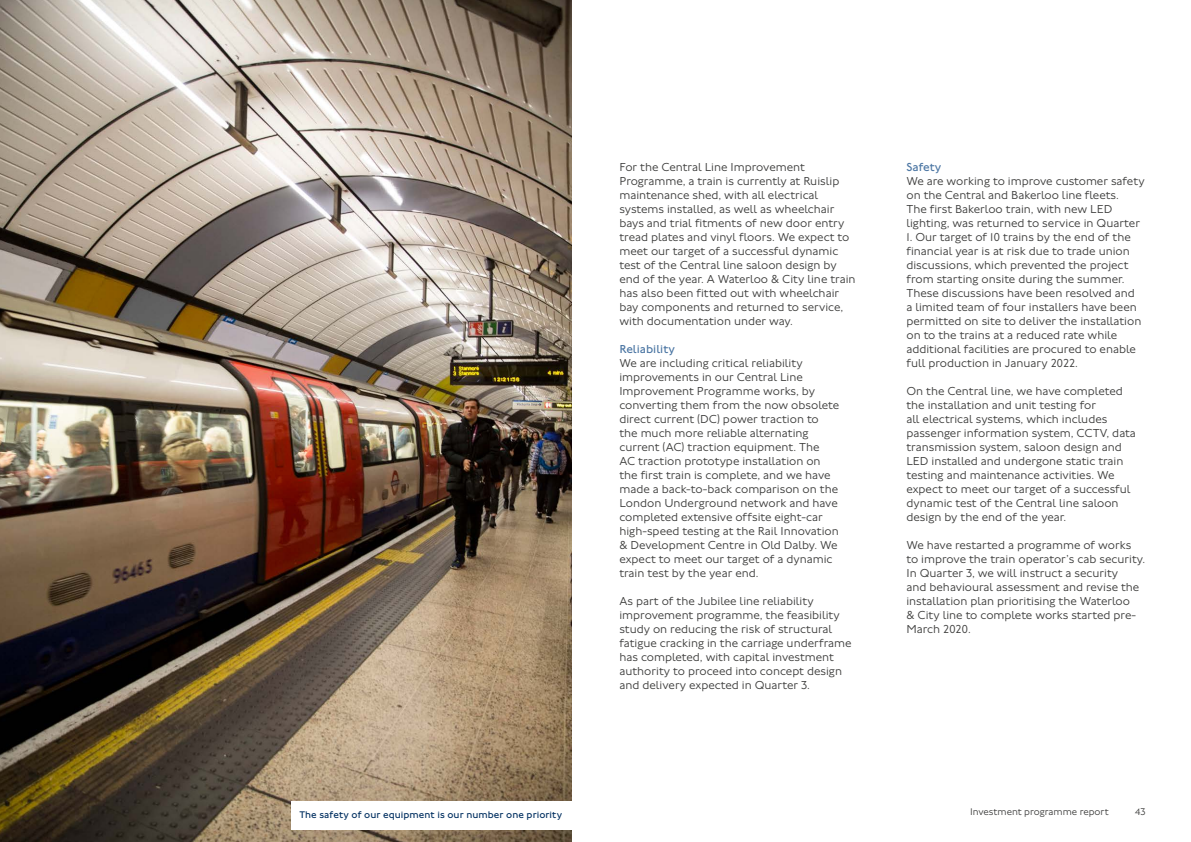
<style>
.page{position:relative;width:1191px;height:842px;background:#fff}
.page>*{position:absolute;margin:0;border:0;box-sizing:border-box;transform-origin:0 0}
.Body_12_14_P{font:300 12px/14px "Johnston 100";color:#3c3c3b}
.Body_Sub-heading_12_14_Blue_H5{font:12px "Johnston 100";color:#4d77a4}
.PictureCaption_10_12_P{font:10px "Johnston 100";letter-spacing:.005em;color:#002f60}
.t1{font:300 10px "Johnston 100";color:#3c3c3b}
</style>
<div class="page">
<img style="left:0;top:0;width:571px;height:842px">
<div style="left:291px;top:801px;width:279px;height:28px;background:#fff"></div>
<p class="Body_12_14_P" style="left:619px;top:161px;width:238px">For the Central Line Improvement Programme, a train is currently at Ruislip maintenance shed, with all electrical systems installed, as well as wheelchair bays and trial fitments of new door entry tread plates and vinyl floors. We expect to meet our target of a successful dynamic test of the Central line saloon design by end of the year. A Waterloo &amp; City line train has also been fitted out with wheelchair bay components and returned to service, with documentation under way.</p>
<h5 class="Body_Sub-heading_12_14_Blue_H5" style="left:619px;top:343px;width:57px">Reliability</h5>
<p class="Body_12_14_P" style="left:619px;top:357px;width:221px">We are including critical reliability improvements in our Central Line Improvement Programme works, by converting them from the now obsolete direct current (DC) power traction to the much more reliable alternating current (AC) traction equipment. The<br>AC traction prototype installation on the first train is complete, and we have made a back-to-back comparison on the London Underground network and have completed extensive offsite eight-car high-speed testing at the Rail Innovation &amp; Development Centre in Old Dalby. We expect to meet our target of a dynamic train test by the year end.</p>
<p class="Body_12_14_P" style="left:619px;top:595px;width:234px">As part of the Jubilee line reliability improvement programme, the feasibility study on reducing the risk of structural fatigue cracking in the carriage underframe has completed, with capital investment authority to proceed into concept design and delivery expected in Quarter 3.</p>
<h5 class="Body_Sub-heading_12_14_Blue_H5" style="left:906px;top:161px;width:36px">Safety</h5>
<p class="Body_12_14_P" style="left:906px;top:175px;width:240px">We are working to improve customer safety on the Central and Bakerloo line fleets.<br>The first Bakerloo train, with new LED lighting, was returned to service in Quarter</p>
<p class="Body_12_14_P" style="left:906px;top:231px;width:236px">1. Our target of 10 trains by the end of the financial year is at risk due to trade union discussions, which prevented the project from starting onsite during the summer.<br>These discussions have been resolved and a limited team of four installers have been permitted on site to deliver the installation on to the trains at a reduced rate while additional facilities are procured to enable full production in January 2022.</p>
<p class="Body_12_14_P" style="left:906px;top:385px;width:231px">On the Central line, we have completed the installation and unit testing for<br>all electrical systems, which includes passenger information system, CCTV, data transmission system, saloon design and LED installed and undergone static train testing and maintenance activities. We expect to meet our target of a successful dynamic test of the Central line saloon design by the end of the year.</p>
<p class="Body_12_14_P" style="left:906px;top:539px;width:240px">We have restarted a programme of works to improve the train operator’s cab security.<br>In Quarter 3, we will instruct a security<br>and behavioural assessment and revise the installation plan prioritising the Waterloo<br>&amp; City line to complete works started pre-March 2020.</p>
<p class="PictureCaption_10_12_P" style="left:299px;top:809px;width:264px">The safety of our equipment is our number one priority</p>
<p class="t1" style="left:970px;top:807px;width:140px">Investment programme report</p>
<p class="t1" style="left:1134px;top:807px;width:12px">43</p>
</div>
